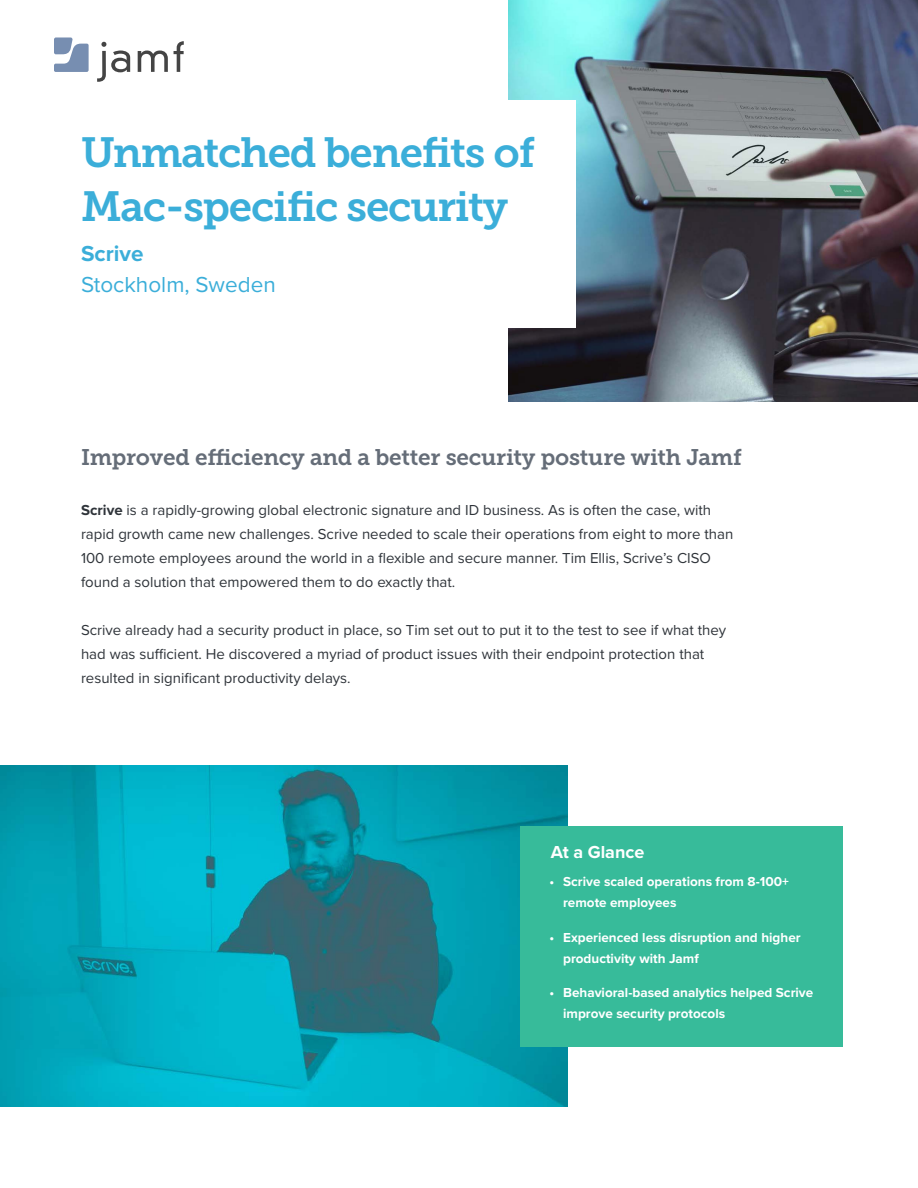
<style>
.page{position:relative;width:918px;height:1188px;background:#fff}
.page>*{position:absolute;margin:0;border:0;box-sizing:border-box;transform-origin:0 0}
.t1{font:42px/54px "Museo Slab 700";letter-spacing:-.03em;color:#3baed9}
.t2{font:22.5px "Museo Slab 700";letter-spacing:-.01em;color:#656d78}
.t3{font:22.5px "Proxima Nova";color:#3baed9}
.t4{font:700 22.5px "Proxima Nova";color:#3baed9}
.t5{font:700 18px "Proxima Nova";color:#fff}
.t6{font:15px/24px "Proxima Nova";color:#2f343a}
.t7{font:700 13.5px/21px "Proxima Nova";color:#fff}
.s1{font-weight:700}
</style>
<div class="page">
<img style="left:509px;top:0;width:409px;height:402px">
<div style="left:0;top:100px;width:576px;height:228px;background:#fff"></div>
<img style="left:0;top:765px;width:567px;height:342px">
<div style="left:521px;top:826px;width:322px;height:221px;background:#37bb9a"></div>
<svg style="left:138px;top:51px;width:30px;height:21px"></svg>
<svg style="left:174px;top:41px;width:10px;height:31px"></svg>
<svg style="left:97px;top:42px;width:33px;height:40px"></svg>
<svg style="left:54px;top:38px;width:35px;height:34px"></svg>
<h1 class="t1" style="left:81px;top:125px;width:456px">Unmatched benefits of<br>Mac-specific security</h1>
<h2 class="t4" style="left:81px;top:240px;width:64px">Scrive</h2>
<h2 class="t3" style="left:81px;top:271px;width:196px">Stockholm, Sweden</h2>
<h2 class="t2" style="left:81px;top:444px;width:663px">Improved efficiency and a better security posture with Jamf</h2>
<p class="t6" style="left:81px;top:498px;width:654px"><span class="s1">Scrive</span> is a rapidly-growing global electronic signature and ID business. As is often the case, with rapid growth came new challenges. Scrive needed to scale their operations from eight to more than 100 remote employees around the world in a flexible and secure manner. Tim Ellis, Scrive’s CISO found a solution that empowered them to do exactly that.</p>
<p class="t6" style="left:81px;top:618px;width:647px">Scrive already had a security product in place, so Tim set out to put it to the test to see if what they had was sufficient. He discovered a myriad of product issues with their endpoint protection that resulted in significant productivity delays.</p>
<p class="t5" style="left:551px;top:841px;width:95px">At a Glance</p>
<p class="t7" style="left:563px;top:872px;width:227px;text-indent:-14px">• Scrive scaled operations from 8-100+ remote employees</p>
<p class="t7" style="left:563px;top:927px;width:239px;text-indent:-14px">• Experienced less disruption and higher productivity with Jamf</p>
<p class="t7" style="left:563px;top:983px;width:252px;text-indent:-14px">• Behavioral-based analytics helped Scrive improve security protocols</p>
</div>
